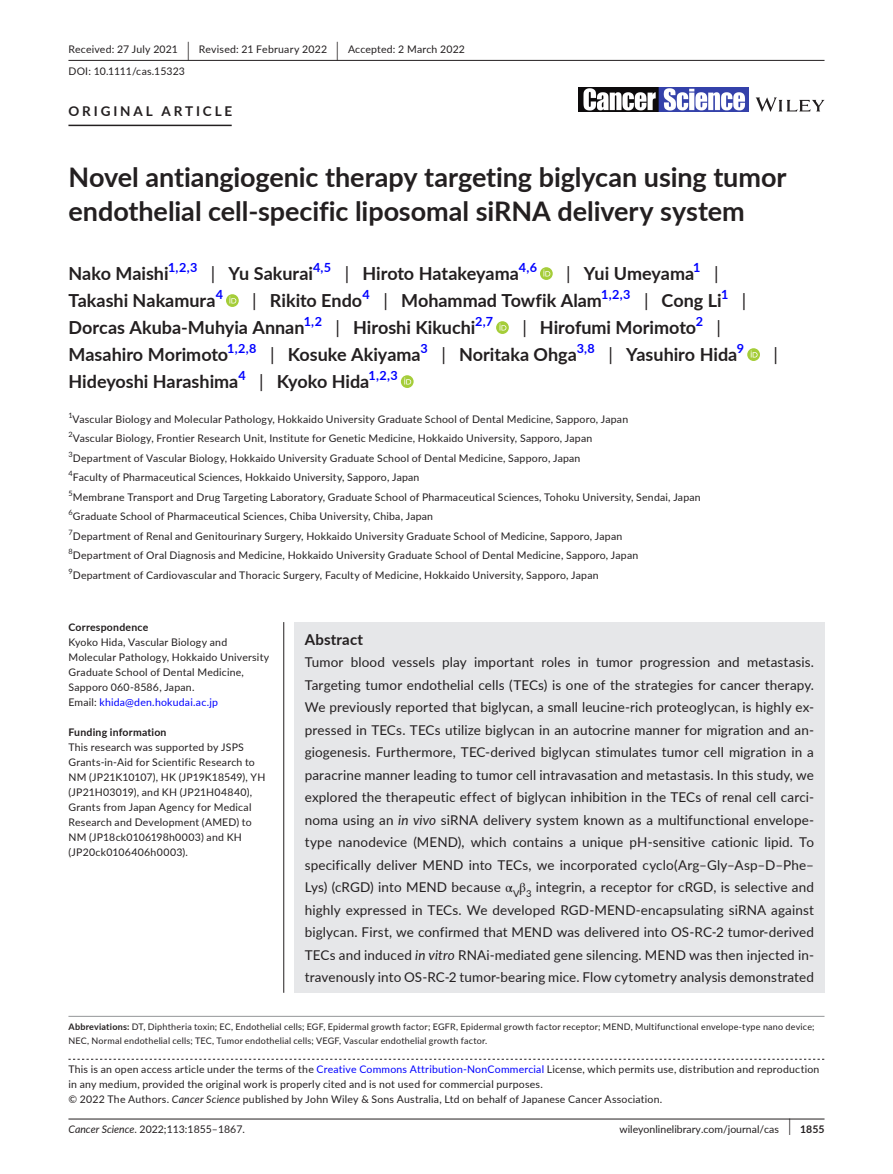
<style>
.page{position:relative;width:893px;height:1174px;background:#fff}
.page>*{position:absolute;margin:0;border:0;box-sizing:border-box;transform-origin:0 0}
.t1{font:700 27px/34.5px "Lato";letter-spacing:-.005em;color:#231f20}
.t2{font:700 18px "Lato";color:#231f20}
.t3{font:18px "Lato";color:#231f20}
.t4{font:700 15px "Lato";letter-spacing:.015em;color:#231f20}
.t5{font:13.5px/22.5px "Lato";letter-spacing:.01em;color:#231f20;text-align:justify}
.t6{font:700 13.5px "Lato";letter-spacing:.215em;color:#231f20}
.t7{font:700 12.6px "Lato";color:#00f}
.t8{font:10.5px/15px "Lato";letter-spacing:.02em;color:#231f20}
.t9{font:10.5px "Lato";color:#231f20}
.t10{font:700 10.5px "Lato";letter-spacing:.02em;color:#231f20}
.t11{font:9px/13.5px "Lato";letter-spacing:.025em;color:#231f20}
.s1{font-size:19.65px}
.s2{font-weight:400}
.s3{color:#00f}
.s4{font-style:italic}
.s5{font-style:inherit}
.s6{font-family:"STIX"}
.s7{font-weight:700}
.s8{font-size:17.4px}
</style>
<div class="page">
<hr style="left:68px;top:1118px;width:756px;height:1px;background:#231f20">
<svg style="left:756px;top:97px;width:68px;height:15px"></svg>
<img style="left:578px;top:88px;width:170px;height:24px">
<hr style="left:68px;top:60px;width:756px;height:1px;background:#231f20">
<hr style="left:68px;top:125px;width:164px;height:1px;background:#231f20">
<svg style="left:540px;top:267px;width:13px;height:13px"></svg>
<svg style="left:543px;top:269px;width:7px;height:7px"></svg>
<svg style="left:226px;top:294px;width:13px;height:13px"></svg>
<svg style="left:229px;top:296px;width:7px;height:7px"></svg>
<svg style="left:496px;top:321px;width:13px;height:13px"></svg>
<svg style="left:499px;top:323px;width:7px;height:7px"></svg>
<svg style="left:747px;top:348px;width:13px;height:13px"></svg>
<svg style="left:751px;top:350px;width:7px;height:7px"></svg>
<svg style="left:401px;top:375px;width:13px;height:13px"></svg>
<svg style="left:404px;top:377px;width:7px;height:7px"></svg>
<svg style="left:68px;top:1058px;width:756px;height:1px"></svg>
<hr style="left:68px;top:1016px;width:756px;height:1px;background:#939598">
<div style="left:294px;top:622px;width:530px;height:370px;background:#e6e7e9"></div>
<hr style="left:283px;top:622px;width:1px;height:370px;background:#231f20">
<p class="t8" style="left:68px;top:38px;width:398px;line-height:21.8px">Received: 27 July 2021 <span class="s1">|</span> Revised: 21 February 2022 <span class="s1">|</span> Accepted: 2 March 2022<br>DOI: 10.1111/cas.15323</p>
<p class="t6" style="left:68px;top:101px;width:165px">ORIGINAL ARTICLE</p>
<h1 class="t1" style="left:68px;top:159px;width:719px">Novel antiangiogenic therapy targeting biglycan using tumor endothelial cell-specific liposomal siRNA delivery system</h1>
<h2 class="t2" style="left:68px;top:260px;width:102px">Nako Maishi</h2>
<p class="t7" style="left:168px;top:258px;width:31px">1,2,3</p>
<h2 class="t2" style="left:211px;top:260px;width:104px"><span class="s2">|</span> Yu Sakurai</h2>
<p class="t7" style="left:313px;top:258px;width:20px">4,5</p>
<h2 class="t2" style="left:345px;top:260px;width:176px"><span class="s2">|</span> Hiroto Hatakeyama</h2>
<p class="t7" style="left:519px;top:258px;width:20px">4,6</p>
<h2 class="t2" style="left:566px;top:260px;width:129px"><span class="s2">|</span> Yui Umeyama</h2>
<p class="t7" style="left:693px;top:258px;width:9px">1</p>
<h2 class="t3" style="left:714px;top:260px;width:6px">|</h2>
<h2 class="t2" style="left:68px;top:287px;width:149px">Takashi Nakamura</h2>
<p class="t7" style="left:216px;top:285px;width:9px">4</p>
<h2 class="t2" style="left:252px;top:287px;width:111px"><span class="s2">|</span> Rikito Endo</h2>
<p class="t7" style="left:363px;top:285px;width:9px">4</p>
<h2 class="t2" style="left:383px;top:287px;width:220px"><span class="s2">|</span> Mohammad Towfik Alam</h2>
<p class="t7" style="left:601px;top:285px;width:31px">1,2,3</p>
<h2 class="t2" style="left:644px;top:287px;width:79px"><span class="s2">|</span> Cong Li</h2>
<p class="t7" style="left:721px;top:285px;width:9px">1</p>
<h2 class="t3" style="left:742px;top:287px;width:6px">|</h2>
<h2 class="t2" style="left:68px;top:314px;width:238px">Dorcas Akuba-Muhyia Annan</h2>
<p class="t7" style="left:304px;top:312px;width:20px">1,2</p>
<h2 class="t2" style="left:336px;top:314px;width:141px"><span class="s2">|</span> Hiroshi Kikuchi</h2>
<p class="t7" style="left:475px;top:312px;width:19px">2,7</p>
<h2 class="t2" style="left:522px;top:314px;width:175px"><span class="s2">|</span> Hirofumi Morimoto</h2>
<p class="t7" style="left:696px;top:312px;width:9px">2</p>
<h2 class="t3" style="left:716px;top:314px;width:6px">|</h2>
<h2 class="t2" style="left:68px;top:341px;width:161px">Masahiro Morimoto</h2>
<p class="t7" style="left:227px;top:339px;width:31px">1,2,8</p>
<h2 class="t2" style="left:270px;top:341px;width:152px"><span class="s2">|</span> Kosuke Akiyama</h2>
<p class="t7" style="left:421px;top:339px;width:9px">3</p>
<h2 class="t2" style="left:441px;top:341px;width:137px"><span class="s2">|</span> Noritaka Ohga</h2>
<p class="t7" style="left:577px;top:339px;width:20px">3,8</p>
<h2 class="t2" style="left:608px;top:341px;width:130px"><span class="s2">|</span> Yasuhiro Hida</h2>
<p class="t7" style="left:737px;top:339px;width:9px">9</p>
<h2 class="t3" style="left:773px;top:341px;width:6px">|</h2>
<h2 class="t2" style="left:68px;top:368px;width:171px">Hideyoshi Harashima</h2>
<p class="t7" style="left:238px;top:366px;width:9px">4</p>
<h2 class="t2" style="left:259px;top:368px;width:112px"><span class="s2">|</span> Kyoko Hida</h2>
<p class="t7" style="left:368px;top:366px;width:31px">1,2,3</p>
<p class="t8" style="left:68px;top:408px;width:634px;line-height:19.5px"><sup>1</sup>Vascular Biology and Molecular Pathology, Hokkaido University Graduate School of Dental Medicine, Sapporo, Japan<br><sup>2</sup>Vascular Biology, Frontier Research Unit, Institute for Genetic Medicine, Hokkaido University, Sapporo, Japan<br><sup>3</sup>Department of Vascular Biology, Hokkaido University Graduate School of Dental Medicine, Sapporo, Japan<br><sup>4</sup>Faculty of Pharmaceutical Sciences, Hokkaido University, Sapporo, Japan<br><sup>5</sup>Membrane Transport and Drug Targeting Laboratory, Graduate School of Pharmaceutical Sciences, Tohoku University, Sendai, Japan <sup>6</sup>Graduate School of Pharmaceutical Sciences, Chiba University, Chiba, Japan<br><sup>7</sup>Department of Renal and Genitourinary Surgery, Hokkaido University Graduate School of Medicine, Sapporo, Japan<br><sup>8</sup>Department of Oral Diagnosis and Medicine, Hokkaido University Graduate School of Dental Medicine, Sapporo, Japan <sup>9</sup>Department of Cardiovascular and Thoracic Surgery, Faculty of Medicine, Hokkaido University, Sapporo, Japan</p>
<p class="t10" style="left:68px;top:619px;width:81px">Correspondence</p>
<p class="t8" style="left:68px;top:634px;width:202px">Kyoko Hida, Vascular Biology and Molecular Pathology, Hokkaido University Graduate School of Dental Medicine, Sapporo 060-8586, Japan.<br>Email: <span class="s3">khida@den.hokudai.ac.jp</span></p>
<p class="t10" style="left:68px;top:724px;width:100px">Funding information</p>
<p class="t8" style="left:68px;top:739px;width:198px">This research was supported by JSPS Grants-in-Aid for Scientific Research to NM (JP21K10107), HK (JP19K18549), YH (JP21H03019), and KH (JP21H04840), Grants from Japan Agency for Medical Research and Development (AMED) to NM (JP18ck0106198h0003) and KH (JP20ck0106406h0003).</p>
<h3 class="t4" style="left:305px;top:628px;width:60px">Abstract</h3>
<p class="t5" style="left:305px;top:650px;width:511px">Tumor blood vessels play important roles in tumor progression and metastasis.<br>Targeting tumor endothelial cells (TECs) is one of the strategies for cancer therapy.<br>We previously reported that biglycan, a small leucine-rich proteoglycan, is highly ex&shy;pressed in TECs. TECs utilize biglycan in an autocrine manner for migration and an&shy;giogenesis. Furthermore, TEC-derived biglycan stimulates tumor cell migration in a paracrine manner leading to tumor cell intravasation and metastasis. In this study, we explored the therapeutic effect of biglycan inhibition in the TECs of renal cell carci&shy;noma using an <span class="s4">in vivo</span> siRNA delivery system known as a multifunctional envelope&shy;type nanodevice (MEND), which contains a unique pH-sensitive cationic lipid. To specifically deliver MEND into TECs, we incorporated cyclo(Arg–Gly–Asp–<span class="s5">D</span>–Phe– Lys) (cRGD) into MEND because <span class="s6">α</span><sub>V</sub><span class="s6">β</span><sub>3</sub> integrin, a receptor for cRGD, is selective and highly expressed in TECs. We developed RGD-MEND-encapsulating siRNA against biglycan. First, we confirmed that MEND was delivered into OS-RC-2 tumor-derived TECs and induced <span class="s4">in vitro</span> RNAi-mediated gene silencing. MEND was then injected in&shy;travenously into OS-RC-2 tumor-bearing mice. Flow cytometry analysis demonstrated</p>
<p class="t11" style="left:68px;top:1019px;width:748px"><span class="s7">Abbreviations:</span> DT, Diphtheria toxin; EC, Endothelial cells; EGF, Epidermal growth factor; EGFR, Epidermal growth factor receptor; MEND, Multifunctional envelope-type nano device;<br>NEC, Normal endothelial cells; TEC, Tumor endothelial cells; VEGF, Vascular endothelial growth factor.</p>
<p class="t8" style="left:68px;top:1061px;width:752px">This is an open access article under the terms of the <span class="s3">Creative Commons Attribution-NonCommercial</span> License, which permits use, distribution and reproduction in any medium, provided the original work is properly cited and is not used for commercial purposes.<br>© 2022 The Authors. <span class="s4">Cancer Science</span> published by John Wiley &amp; Sons Australia, Ltd on behalf of Japanese Cancer Association.</p>
<p class="t9" style="left:68px;top:1121px;width:178px"><span class="s4">Cancer Science.</span> 2022;113:1855–1867.</p>
<p class="t9" style="left:619px;top:1121px;width:207px">wileyonlinelibrary.com/journal/cas <span class="s8">|</span> <span class="s7">1855</span></p>
</div>
